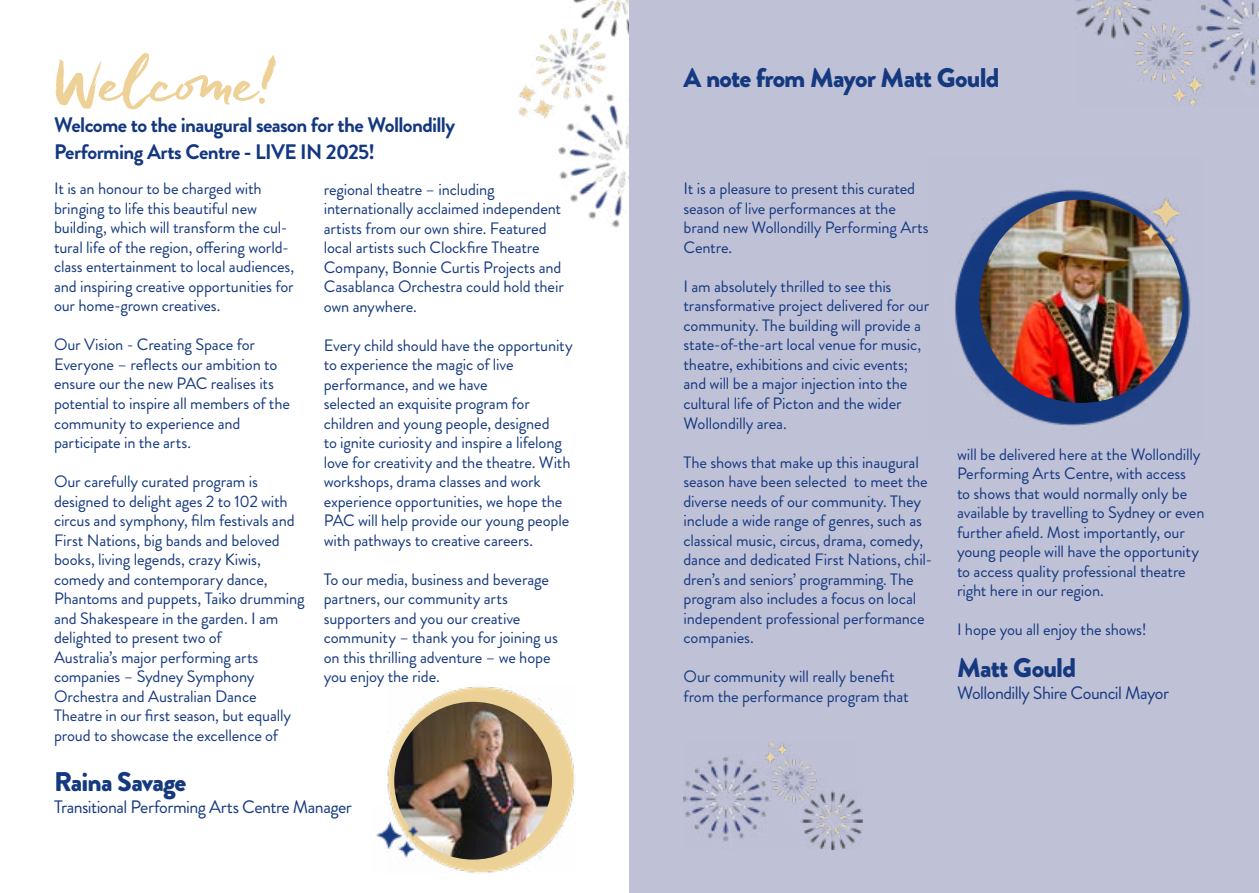
<style>
.page{position:relative;width:1259px;height:893px;background:#fff}
.page>*{position:absolute;margin:0;border:0;box-sizing:border-box;transform-origin:0 0}
.t1{font:64.5px "Freeland";letter-spacing:-.005em;color:#edd196}
.t2{font:900 27px "Brandon Grotesque";letter-spacing:-.03em;color:#15397f}
.t3{font:700 21px/27px "Brandon Grotesque";letter-spacing:-.03em;color:#133880}
.t4{font:18px "Brandon Grotesque";letter-spacing:-.03em;color:#15397f}
.t5{font:16.5px/19.5px "Brandon Grotesque";letter-spacing:-.01em;color:#15397f}
</style>
<div class="page">
<img style="left:518px;top:0;width:111px;height:228px">
<div style="left:629px;top:0;width:630px;height:893px;background:#bfc1d7"></div>
<img style="left:1075px;top:0;width:184px;height:106px">
<img style="left:387px;top:686px;width:188px;height:187px">
<img style="left:394px;top:702px;width:158px;height:157px;border-radius:79px">
<img style="left:954px;top:189px;width:237px;height:237px">
<img style="left:979px;top:200px;width:203px;height:203px;border-radius:102px">
<img style="left:683px;top:741px;width:179px;height:108px">
<img style="left:1120px;top:190px;width:71px;height:80px">
<img style="left:376px;top:805px;width:62px;height:68px">
<h1 class="t1" style="left:54px;top:41px;width:225px">Welcome!</h1>
<p class="t3" style="left:54px;top:111px;width:403px">Welcome to the inaugural season for the Wollondilly<br>Performing Arts Centre - LIVE IN 2025!</p>
<p class="t5" style="left:54px;top:179px;width:242px">It is an honour to be charged with bringing to life this beautiful new building, which will transform the cul&shy;tural life of the region, offering world&shy;class entertainment to local audiences, and inspiring creative opportunities for our home-grown creatives.</p>
<p class="t5" style="left:54px;top:335px;width:237px">Our Vision - Creating Space for<br>Everyone – reflects our ambition to ensure our the new PAC realises its potential to inspire all members of the community to experience and participate in the arts.</p>
<p class="t5" style="left:54px;top:472px;width:252px">Our carefully curated program is designed to delight ages 2 to 102 with circus and symphony, film festivals and First Nations, big bands and beloved books, living legends, crazy Kiwis, comedy and contemporary dance, Phantoms and puppets, Taiko drumming and Shakespeare in the garden. I am delighted to present two of<br>Australia’s major performing arts companies – Sydney Symphony Orchestra and Australian Dance Theatre in our first season, but equally proud to showcase the excellence of</p>
<p class="t5" style="left:324px;top:179px;width:242px">regional theatre – including internationally acclaimed independent artists from our own shire. Featured local artists such Clockfire Theatre Company, Bonnie Curtis Projects and Casablanca Orchestra could hold their own anywhere.</p>
<p class="t5" style="left:324px;top:335px;width:250px">Every child should have the opportunity to experience the magic of live performance, and we have<br>selected an exquisite program for children and young people, designed<br>to ignite curiosity and inspire a lifelong love for creativity and the theatre. With workshops, drama classes and work experience opportunities, we hope the PAC will help provide our young people with pathways to creative careers.</p>
<p class="t5" style="left:324px;top:569px;width:236px">To our media, business and beverage partners, our community arts supporters and you our creative community – thank you for joining us on this thrilling adventure – we hope you enjoy the ride.</p>
<h2 class="t2" style="left:54px;top:762px;width:134px">Raina Savage</h2>
<p class="t4" style="left:54px;top:794px;width:299px">Transitional Performing Arts Centre Manager</p>
<h2 class="t2" style="left:683px;top:58px;width:318px">A note from Mayor Matt Gould</h2>
<p class="t5" style="left:683px;top:179px;width:247px">It is a pleasure to present this curated season of live performances at the brand new Wollondilly Performing Arts<br>Centre.</p>
<p class="t5" style="left:683px;top:277px;width:247px">I am absolutely thrilled to see this transformative project delivered for our community. The building will provide a state-of-the-art local venue for music, theatre, exhibitions and civic events; and will be a major injection into the cultural life of Picton and the wider Wollondilly area.</p>
<p class="t5" style="left:683px;top:452px;width:250px">The shows that make up this inaugural season have been selected to meet the diverse needs of our community. They include a wide range of genres, such as classical music, circus, drama, comedy, dance and dedicated First Nations, chil&shy;dren’s and seniors’ programming. The program also includes a focus on local independent professional performance companies.</p>
<p class="t5" style="left:683px;top:667px;width:227px">Our community will really benefit from the performance program that</p>
<p class="t5" style="left:957px;top:444px;width:249px">will be delivered here at the Wollondilly Performing Arts Centre, with access<br>to shows that would normally only be available by travelling to Sydney or even further afield. Most importantly, our young people will have the opportunity to access quality professional theatre right here in our region.</p>
<p class="t5" style="left:957px;top:620px;width:191px">I hope you all enjoy the shows!</p>
<h2 class="t2" style="left:957px;top:649px;width:121px">Matt Gould</h2>
<p class="t4" style="left:957px;top:680px;width:214px">Wollondilly Shire Council Mayor</p>
</div>
